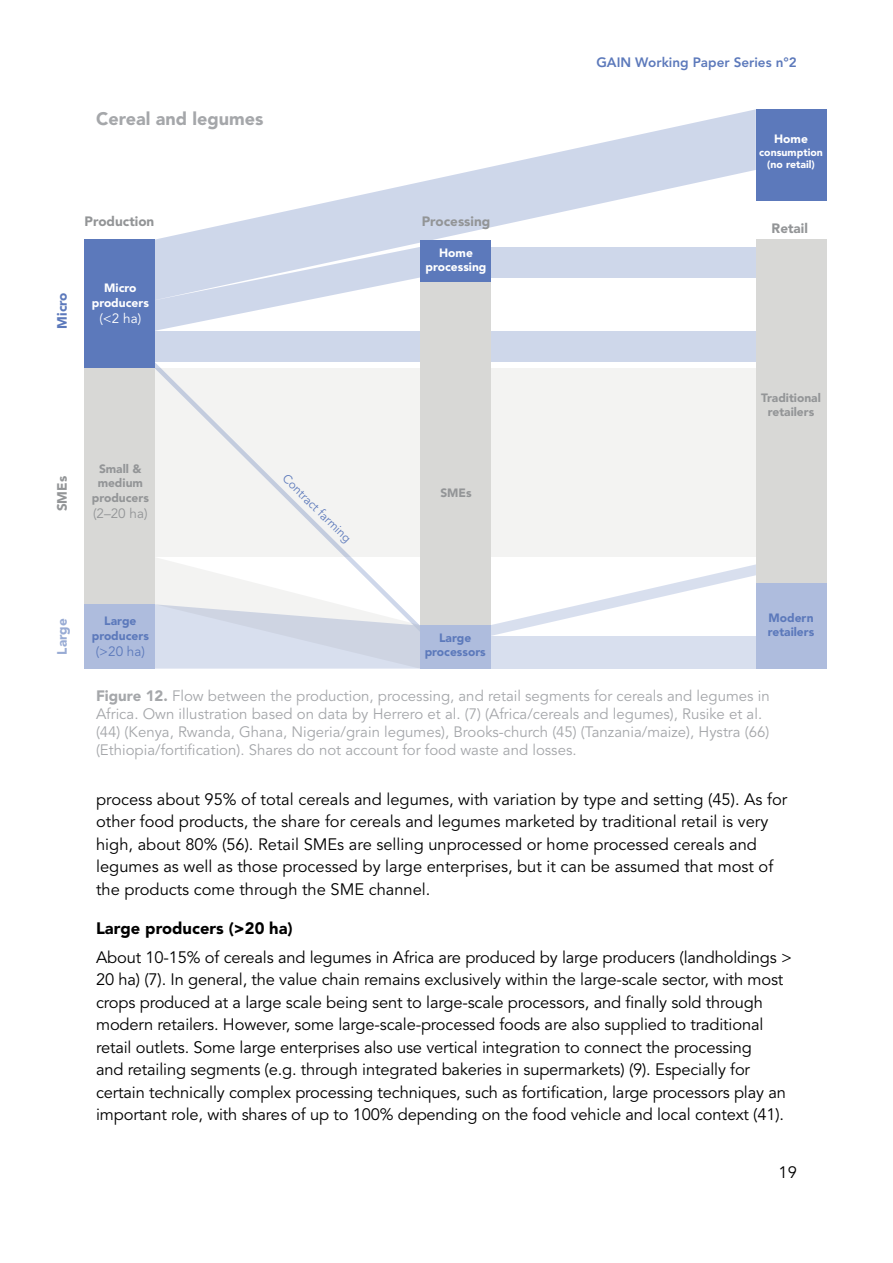
<style>
.page{position:relative;width:893px;height:1263px;background:#fff}
.page>*{position:absolute;margin:0;border:0;box-sizing:border-box;transform-origin:0 0}
.t1{font:900 18px "Avenir LT Std";color:#a5a7aa}
.t2{font:16.5px/22.5px "Avenir LT Std";letter-spacing:-.01em;color:#000}
.t3{font:900 16.5px "Avenir LT Std";color:#000}
.t4{font:15px/18px "Avenir LT Std";color:#a5a7aa}
.t5{font:900 13.5px "Avenir LT Std";color:#939597}
.t6{font:800 13.5px "Avenir LT Std";color:#5c79bb}
.t7{font:13.5px "Avenir LT Std";color:#939597}
.t8{font:13.5px "Avenir LT Std";color:#5c79bb}
.t9{font:13.5px "Avenir LT Std";color:#fff}
.t10{font:900 13.5px "Avenir LT Std";color:#5c79bb}
.t11{font:900 13.5px "Avenir LT Std";color:#98abd4}
.t12{font:900 12px/14.4px "Avenir LT Std";color:#939597;text-align:center}
.t13{font:900 12px/14.4px "Avenir LT Std";color:#5c79bb;text-align:center}
.t14{font:900 12px/14.4px "Avenir LT Std";color:#fff;text-align:center}
.t15{font:12px "Avenir LT Std";color:#5c79bb}
.t16{font:900 10.5px/12.6px "Avenir LT Std";color:#fff;text-align:center}
.s1{font-weight:900}
</style>
<div class="page">
<svg style="left:490px;top:564px;width:266px;height:72px"></svg>
<div style="left:490px;top:636px;width:266px;height:33px;background:#d8dfee"></div>
<svg style="left:155px;top:557px;width:265px;height:112px"></svg>
<div style="left:155px;top:368px;width:265px;height:189px;background:#f3f3f2"></div>
<div style="left:490px;top:368px;width:266px;height:189px;background:#f3f3f2"></div>
<div style="left:155px;top:331px;width:265px;height:30px;background:#ced7ea"></div>
<div style="left:490px;top:331px;width:266px;height:30px;background:#ced7ea"></div>
<svg style="left:155px;top:300px;width:152px;height:31px"></svg>
<svg style="left:155px;top:109px;width:601px;height:191px"></svg>
<div style="left:756px;top:240px;width:70px;height:343px;background:#d8d8d6"></div>
<div style="left:756px;top:583px;width:70px;height:86px;background:#aebcdd"></div>
<div style="left:84px;top:240px;width:71px;height:128px;background:#5c79bb"></div>
<div style="left:756px;top:109px;width:70px;height:91px;background:#5c79bb"></div>
<div style="left:84px;top:368px;width:71px;height:236px;background:#d8d8d6"></div>
<div style="left:84px;top:604px;width:71px;height:65px;background:#aebcdd"></div>
<div style="left:420px;top:240px;width:70px;height:42px;background:#5c79bb"></div>
<div style="left:420px;top:282px;width:70px;height:343px;background:#d8d8d6"></div>
<div style="left:420px;top:625px;width:70px;height:44px;background:#aebcdd"></div>
<p class="t10" style="left:54px;top:329px;width:38px;rotate:-90deg">Micro</p>
<p class="t1" style="left:96px;top:108px;width:169px">Cereal and legumes</p>
<p class="t6" style="left:596px;top:54px;width:202px">GAIN Working Paper Series n°2</p>
<p class="t14" style="left:774px;top:132px;width:35px">Home</p>
<p class="t16" style="left:759px;top:146px;width:65px">consumption (no retail)</p>
<p class="t5" style="left:85px;top:213px;width:71px">Production</p>
<p class="t5" style="left:422px;top:213px;width:70px">Processing</p>
<p class="t5" style="left:772px;top:220px;width:38px">Retail</p>
<p class="t14" style="left:92px;top:281px;width:59px">Micro producers</p>
<p class="t9" style="left:99px;top:310px;width:43px">(&lt;2 ha)</p>
<p class="t14" style="left:426px;top:245px;width:62px">Home processing</p>
<p class="t5" style="left:54px;top:511px;width:37px;rotate:-90deg">SMEs</p>
<p class="t12" style="left:92px;top:461px;width:59px">Small &amp; medium producers</p>
<p class="t7" style="left:93px;top:505px;width:56px">(2–20 ha)</p>
<p class="t15" style="left:290px;top:471px;width:92px;rotate:45deg">Contract farming</p>
<p class="t12" style="left:440px;top:486px;width:33px">SMEs</p>
<p class="t12" style="left:761px;top:391px;width:61px">Traditional retailers</p>
<p class="t11" style="left:54px;top:655px;width:38px;rotate:-90deg">Large</p>
<p class="t13" style="left:92px;top:614px;width:59px">Large producers</p>
<p class="t8" style="left:96px;top:643px;width:51px">(&gt;20 ha)</p>
<p class="t13" style="left:425px;top:630px;width:63px">Large processors</p>
<p class="t13" style="left:768px;top:610px;width:48px;text-align:left">Modern retailers</p>
<p class="t4" style="left:96px;top:688px;width:675px"><span class="s1">Figure 12.</span> Flow between the production, processing, and retail segments for cereals and legumes in Africa. Own illustration based on data by Herrero et al. (7) (Africa/cereals and legumes), Rusike et al. (44) (Kenya, Rwanda, Ghana, Nigeria/grain legumes), Brooks-church (45) (Tanzania/maize), Hystra (66) (Ethiopia/fortification). Shares do not account for food waste and losses.</p>
<p class="t2" style="left:96px;top:788px;width:693px">process about 95% of total cereals and legumes, with variation by type and setting (45). As for other food products, the share for cereals and legumes marketed by traditional retail is very high, about 80% (56). Retail SMEs are selling unprocessed or home processed cereals and legumes as well as those processed by large enterprises, but it can be assumed that most of the products come through the SME channel.</p>
<p class="t3" style="left:96px;top:919px;width:198px">Large producers (&gt;20 ha)</p>
<p class="t2" style="left:96px;top:946px;width:697px">About 10-15% of cereals and legumes in Africa are produced by large producers (landholdings &gt; 20 ha) (7). In general, the value chain remains exclusively within the large-scale sector, with most crops produced at a large scale being sent to large-scale processors, and finally sold through modern retailers. However, some large-scale-processed foods are also supplied to traditional retail outlets. Some large enterprises also use vertical integration to connect the processing<br>and retailing segments (e.g. through integrated bakeries in supermarkets) (9). Especially for certain technically complex processing techniques, such as fortification, large processors play an important role, with shares of up to 100% depending on the food vehicle and local context (41).</p>
<p class="t2" style="left:778px;top:1161px;width:20px">19</p>
</div>
